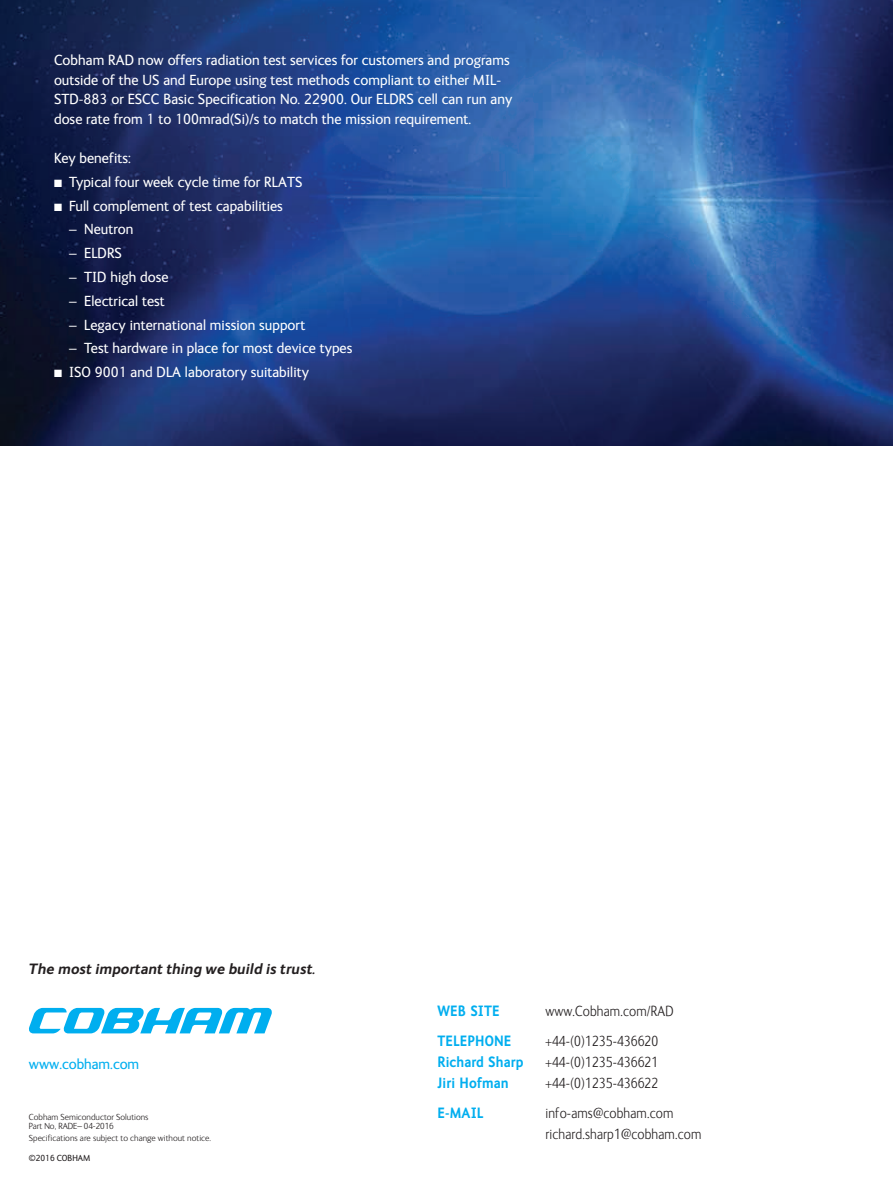
<style>
.page{position:relative;width:893px;height:1191px;background:#fff}
.page>*{position:absolute;margin:0;border:0;box-sizing:border-box;transform-origin:0 0}
.t1{font:15px/19.5px "FS Ingrid";letter-spacing:.005em;color:#fff}
.t2{font:300 15px/21px "FS Ingrid";letter-spacing:.01em;color:#231f20;scale:.9 1}
.t3{font:700 15px "FS Ingrid";letter-spacing:.01em;color:#00aeef;scale:.9 1}
.t4{font:italic 700 15px "FS Ingrid";color:#231f20}
.t5{font:15px "FS Ingrid";color:#00aeef}
.t6{font:300 9px/9px "FS Ingrid";color:#231f20}
.t7{font:9px "FS Ingrid";color:#231f20}
</style>
<div class="page">
<img style="left:0;top:0;width:893px;height:446px">
<svg style="left:29px;top:1008px;width:243px;height:25px"></svg>
<p class="t1" style="left:54px;top:50px;width:460px">Cobham RAD now offers radiation test services for customers and programs outside of the US and Europe using test methods compliant to either MIL-STD-883 or ESCC Basic Specification No. 22900. Our ELDRS cell can run any dose rate from 1 to 100mrad(Si)/s to match the mission requirement.</p>
<p class="t1" style="left:54px;top:147px;width:78px">Key benefits:</p>
<p class="t1" style="left:54px;top:171px;width:250px">■ Typical four week cycle time for RLATS</p>
<p class="t1" style="left:54px;top:195px;width:230px">■ Full complement of test capabilities</p>
<p class="t1" style="left:69px;top:219px;width:66px">– Neutron</p>
<p class="t1" style="left:69px;top:243px;width:54px">– ELDRS</p>
<p class="t1" style="left:69px;top:266px;width:101px">– TID high dose</p>
<p class="t1" style="left:69px;top:290px;width:97px">– Electrical test</p>
<p class="t1" style="left:69px;top:314px;width:238px">– Legacy international mission support</p>
<p class="t1" style="left:69px;top:338px;width:285px">– Test hardware in place for most device types</p>
<p class="t1" style="left:54px;top:362px;width:257px">■ ISO 9001 and DLA laboratory suitability</p>
<p class="t4" style="left:29px;top:959px;width:288px">The most important thing we build is trust.</p>
<p class="t5" style="left:29px;top:1054px;width:112px">www.cobham.com</p>
<p class="t6" style="left:29px;top:1112px;width:121px">Cobham Semiconductor Solutions<br>Part No, RADE– 04-2016</p>
<p class="t6" style="left:29px;top:1133px;width:184px">Specifications are subject to change without notice.</p>
<p class="t7" style="left:29px;top:1152px;width:63px">©2016 COBHAM</p>
<p class="t3" style="left:437px;top:1000px;width:71px">WEB SITE</p>
<p class="t2" style="left:545px;top:999px;width:144px">www.Cobham.com/RAD</p>
<p class="t3" style="left:437px;top:1030px;width:84px">TELEPHONE</p>
<p class="t2" style="left:545px;top:1029px;width:127px">+44-(0)1235-436620</p>
<p class="t3" style="left:437px;top:1051px;width:97px">Richard Sharp</p>
<p class="t2" style="left:545px;top:1050px;width:127px">+44-(0)1235-436621</p>
<p class="t3" style="left:437px;top:1072px;width:81px">Jiri Hofman</p>
<p class="t2" style="left:545px;top:1071px;width:127px">+44-(0)1235-436622</p>
<p class="t3" style="left:437px;top:1102px;width:53px">E-MAIL</p>
<p class="t2" style="left:545px;top:1101px;width:175px">info-ams@cobham.com richard.sharp1@cobham.com</p>
</div>
